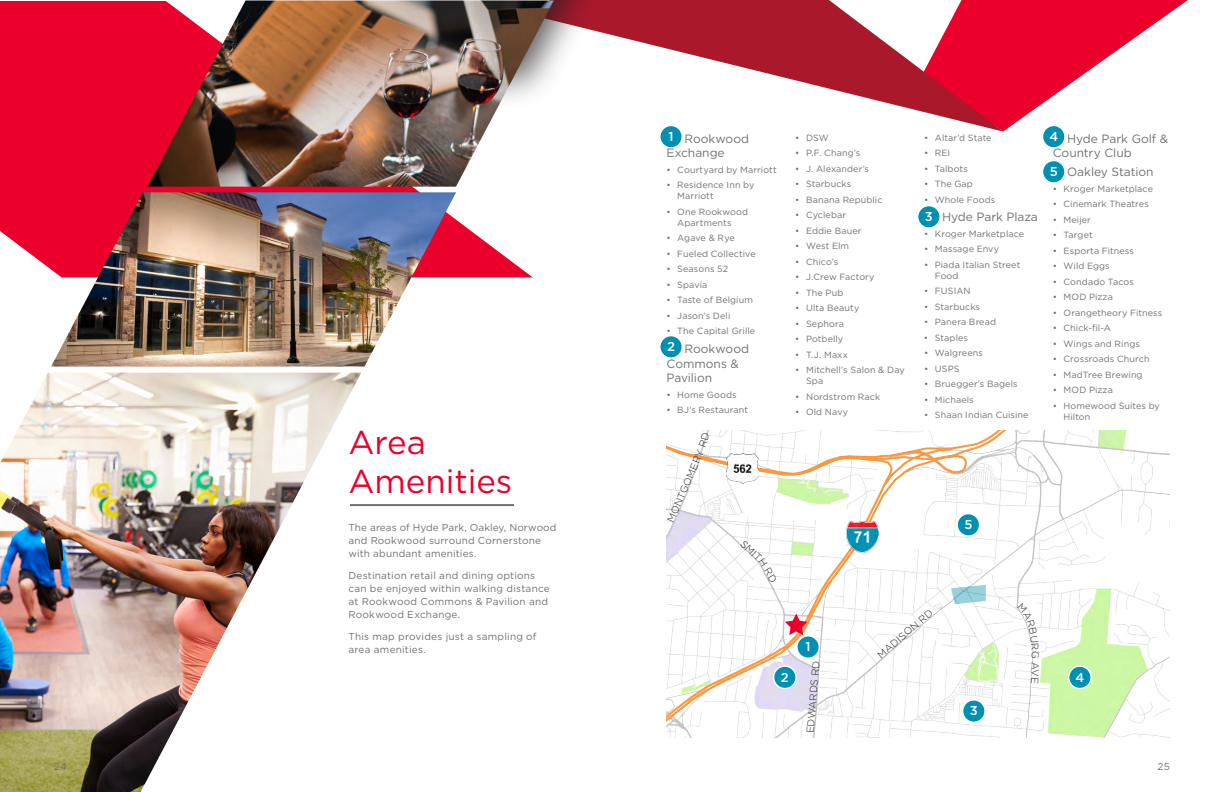
<style>
.page{position:relative;width:1224px;height:792px;background:#fff}
.page>*{position:absolute;margin:0;border:0;box-sizing:border-box;transform-origin:0 0}
.t1{font:33px/39.6px "Gotham";color:#ea002a}
.t2{font:500 12.9px "Gotham";color:#fff}
.t3{font:12px/14.4px "Gotham";letter-spacing:-.005em;color:#6f7171}
.t4{font:10px/13px "Gotham";letter-spacing:.02em;color:#6f7171}
.t5{font:300 10px "Gotham";color:#231f20}
.t6{font:9px/11px "Gotham";letter-spacing:.01em;color:#6f7171}
.t7{font:9px "Gotham";letter-spacing:-.01em;color:#6f7171}
</style>
<div class="page">
<svg style="left:0;top:1px;width:532px;height:276px;fill:#ea002a"></svg>
<svg style="left:1003px;top:0;width:185px;height:132px"></svg>
<svg style="left:631px;top:0;width:372px;height:132px"></svg>
<div style="left:212px;top:0;width:419px;height:110px;background:#231f20;opacity:.75"></div>
<img style="left:0;top:373px;width:361px;height:419px">
<img style="left:51px;top:192px;width:405px;height:175px">
<img style="left:148px;top:0;width:406px;height:187px">
<img style="left:666px;top:430px;width:504px;height:308px">
<div style="left:660px;top:125px;width:22px;height:23px;background:#0090b3;border-radius:50%"></div>
<div style="left:659px;top:125px;width:24px;height:24px;border:1px solid #fff;border-radius:50%"></div>
<div style="left:797px;top:636px;width:22px;height:22px;background:#0090b3;border-radius:50%"></div>
<div style="left:796px;top:635px;width:24px;height:24px;border:1px solid #fff;border-radius:50%"></div>
<div style="left:660px;top:336px;width:22px;height:22px;background:#0090b3;border-radius:50%"></div>
<div style="left:659px;top:335px;width:24px;height:24px;border:1px solid #fff;border-radius:50%"></div>
<div style="left:774px;top:666px;width:22px;height:23px;background:#0090b3;border-radius:50%"></div>
<div style="left:773px;top:665px;width:24px;height:24px;border:1px solid #fff;border-radius:50%"></div>
<div style="left:918px;top:206px;width:22px;height:22px;background:#0090b3;border-radius:50%"></div>
<div style="left:917px;top:205px;width:24px;height:24px;border:1px solid #fff;border-radius:50%"></div>
<div style="left:963px;top:700px;width:22px;height:22px;background:#0090b3;border-radius:50%"></div>
<div style="left:962px;top:699px;width:24px;height:24px;border:1px solid #fff;border-radius:50%"></div>
<div style="left:1043px;top:125px;width:22px;height:23px;background:#0090b3;border-radius:50%"></div>
<div style="left:1042px;top:125px;width:24px;height:24px;border:1px solid #fff;border-radius:50%"></div>
<div style="left:1069px;top:666px;width:22px;height:23px;background:#0090b3;border-radius:50%"></div>
<div style="left:1068px;top:665px;width:24px;height:24px;border:1px solid #fff;border-radius:50%"></div>
<div style="left:1043px;top:161px;width:22px;height:22px;background:#0090b3;border-radius:50%"></div>
<div style="left:1042px;top:160px;width:24px;height:24px;border:1px solid #fff;border-radius:50%"></div>
<div style="left:957px;top:514px;width:23px;height:22px;background:#0090b3;border-radius:50%"></div>
<div style="left:956px;top:513px;width:24px;height:24px;border:1px solid #fff;border-radius:50%"></div>
<svg style="left:785px;top:614px;width:23px;height:21px"></svg>
<img style="left:847px;top:521px;width:32px;height:31px">
<img style="left:726px;top:454px;width:32px;height:29px">
<hr style="left:350px;top:504px;width:164px;height:2px;background:#6f7171">
<svg style="left:951px;top:585px;width:35px;height:19px"></svg>
<svg style="left:683px;top:433px;width:26px;height:53px"></svg>
<svg style="left:740px;top:540px;width:37px;height:43px"></svg>
<svg style="left:1018px;top:603px;width:21px;height:80px"></svg>
<h1 class="t1" style="left:348px;top:422px;width:165px">Area<br>Amenities</h1>
<p class="t4" style="left:348px;top:521px;width:210px">The areas of Hyde Park, Oakley, Norwood and Rookwood surround Cornerstone with abundant amenities.</p>
<p class="t4" style="left:348px;top:569px;width:203px">Destination retail and dining options can be enjoyed within walking distance at Rookwood Commons &amp; Pavilion and Rookwood Exchange.</p>
<p class="t4" style="left:348px;top:630px;width:190px">This map provides just a sampling of area amenities.</p>
<h2 class="t2" style="left:669px;top:128px;width:7px">1</h2>
<h3 class="t3" style="left:666px;top:131px;width:84px;text-indent:18px">Rookwood<br>Exchange</h3>
<p class="t6" style="left:666px;top:164px;width:112px">• Courtyard by Marriott</p>
<p class="t6" style="left:677px;top:179px;width:79px;text-indent:-11px">• Residence Inn by<br>Marriott</p>
<p class="t6" style="left:677px;top:206px;width:72px;text-indent:-11px">• One Rookwood<br>Apartments</p>
<p class="t7" style="left:666px;top:232px;width:70px">• Agave &amp; Rye</p>
<p class="t6" style="left:666px;top:248px;width:91px">• Fueled Collective</p>
<p class="t6" style="left:667px;top:263px;width:63px">• Seasons 52</p>
<p class="t6" style="left:666px;top:279px;width:42px">• Spavia</p>
<p class="t6" style="left:666px;top:294px;width:88px">• Taste of Belgium</p>
<p class="t6" style="left:666px;top:310px;width:65px">• Jason’s Deli</p>
<p class="t6" style="left:666px;top:325px;width:90px">• The Capital Grille</p>
<h3 class="t3" style="left:666px;top:342px;width:84px;text-indent:18px">Rookwood<br>Commons &amp;<br>Pavilion</h3>
<p class="t6" style="left:666px;top:389px;width:72px">• Home Goods</p>
<p class="t6" style="left:666px;top:404px;width:83px">• BJ’s Restaurant</p>
<h2 class="t2" style="left:667px;top:338px;width:9px">2</h2>
<p class="t6" style="left:795px;top:132px;width:35px">• DSW</p>
<p class="t6" style="left:795px;top:147px;width:67px">• P.F. Chang’s</p>
<p class="t6" style="left:795px;top:163px;width:75px">• J. Alexander’s</p>
<p class="t6" style="left:795px;top:178px;width:58px">• Starbucks</p>
<p class="t6" style="left:795px;top:194px;width:89px">• Banana Republic</p>
<p class="t6" style="left:795px;top:209px;width:52px">• Cyclebar</p>
<p class="t6" style="left:795px;top:225px;width:68px">• Eddie Bauer</p>
<p class="t6" style="left:795px;top:240px;width:55px">• West Elm</p>
<p class="t6" style="left:795px;top:256px;width:45px">• Chico’s</p>
<p class="t6" style="left:795px;top:271px;width:81px">• J.Crew Factory</p>
<p class="t6" style="left:795px;top:287px;width:50px">• The Pub</p>
<p class="t6" style="left:795px;top:302px;width:66px">• Ulta Beauty</p>
<p class="t6" style="left:795px;top:318px;width:50px">• Sephora</p>
<p class="t6" style="left:795px;top:333px;width:49px">• Potbelly</p>
<p class="t6" style="left:795px;top:349px;width:54px">• T.J. Maxx</p>
<p class="t6" style="left:806px;top:364px;width:100px;text-indent:-11px">• Mitchell’s Salon &amp; Day<br>Spa</p>
<p class="t6" style="left:795px;top:391px;width:86px">• Nordstrom Rack</p>
<p class="t6" style="left:795px;top:406px;width:54px">• Old Navy</p>
<p class="t6" style="left:924px;top:132px;width:69px">• Altar’d State</p>
<p class="t6" style="left:924px;top:147px;width:28px">• REI</p>
<p class="t6" style="left:924px;top:163px;width:45px">• Talbots</p>
<p class="t6" style="left:924px;top:178px;width:50px">• The Gap</p>
<p class="t6" style="left:924px;top:194px;width:73px">• Whole Foods</p>
<h3 class="t3" style="left:942px;top:210px;width:97px">Hyde Park Plaza</h3>
<p class="t6" style="left:924px;top:228px;width:102px">• Kroger Marketplace</p>
<p class="t6" style="left:924px;top:244px;width:77px">• Massage Envy</p>
<p class="t6" style="left:935px;top:259px;width:87px;text-indent:-11px">• Piada Italian Street<br>Food</p>
<p class="t6" style="left:924px;top:286px;width:48px">• FUSIAN</p>
<p class="t6" style="left:924px;top:301px;width:58px">• Starbucks</p>
<p class="t6" style="left:924px;top:317px;width:74px">• Panera Bread</p>
<p class="t6" style="left:924px;top:332px;width:46px">• Staples</p>
<p class="t6" style="left:924px;top:348px;width:61px">• Walgreens</p>
<p class="t6" style="left:924px;top:363px;width:37px">• USPS</p>
<p class="t6" style="left:924px;top:379px;width:95px">• Bruegger’s Bagels</p>
<p class="t6" style="left:924px;top:394px;width:51px">• Michaels</p>
<p class="t6" style="left:924px;top:410px;width:106px">• Shaan Indian Cuisine</p>
<h2 class="t2" style="left:925px;top:208px;width:9px">3</h2>
<h2 class="t2" style="left:1049px;top:128px;width:10px">4</h2>
<h3 class="t3" style="left:1053px;top:131px;width:117px;text-indent:14px">Hyde Park Golf &amp;<br>Country Club</h3>
<h3 class="t3" style="left:1067px;top:165px;width:88px">Oakley Station</h3>
<p class="t6" style="left:1053px;top:183px;width:102px">• Kroger Marketplace</p>
<p class="t6" style="left:1053px;top:198px;width:98px">• Cinemark Theatres</p>
<p class="t6" style="left:1053px;top:214px;width:40px">• Meijer</p>
<p class="t6" style="left:1053px;top:229px;width:41px">• Target</p>
<p class="t6" style="left:1053px;top:245px;width:83px">• Esporta Fitness</p>
<p class="t6" style="left:1053px;top:260px;width:59px">• Wild Eggs</p>
<p class="t6" style="left:1053px;top:276px;width:83px">• Condado Tacos</p>
<p class="t6" style="left:1053px;top:291px;width:62px">• MOD Pizza</p>
<p class="t6" style="left:1053px;top:307px;width:111px">• Orangetheory Fitness</p>
<p class="t6" style="left:1053px;top:322px;width:60px">• Chick-fil-A</p>
<p class="t6" style="left:1053px;top:338px;width:89px">• Wings and Rings</p>
<p class="t6" style="left:1053px;top:353px;width:98px">• Crossroads Church</p>
<p class="t6" style="left:1053px;top:369px;width:91px">• MadTree Brewing</p>
<p class="t6" style="left:1053px;top:384px;width:62px">• MOD Pizza</p>
<p class="t6" style="left:1064px;top:400px;width:98px;text-indent:-11px">• Homewood Suites by<br>Hilton</p>
<h2 class="t2" style="left:1050px;top:163px;width:10px">5</h2>
<p class="t5" style="left:664px;top:519px;width:41px;rotate:-66deg">MONTG</p>
<h2 class="t2" style="left:964px;top:516px;width:10px">5</h2>
<h2 class="t2" style="left:781px;top:669px;width:9px">2</h2>
<h2 class="t2" style="left:806px;top:638px;width:7px">1</h2>
<p class="t5" style="left:804px;top:733px;width:74px;rotate:-85deg">EDWARDS RD</p>
<p class="t5" style="left:875px;top:651px;width:71px;rotate:-40deg">MADISON RD</p>
<h2 class="t2" style="left:970px;top:702px;width:9px">3</h2>
<h2 class="t2" style="left:1076px;top:669px;width:10px">4</h2>
<p class="t4" style="left:54px;top:760px;width:14px">24</p>
<p class="t4" style="left:1158px;top:760px;width:14px">25</p>
</div>
